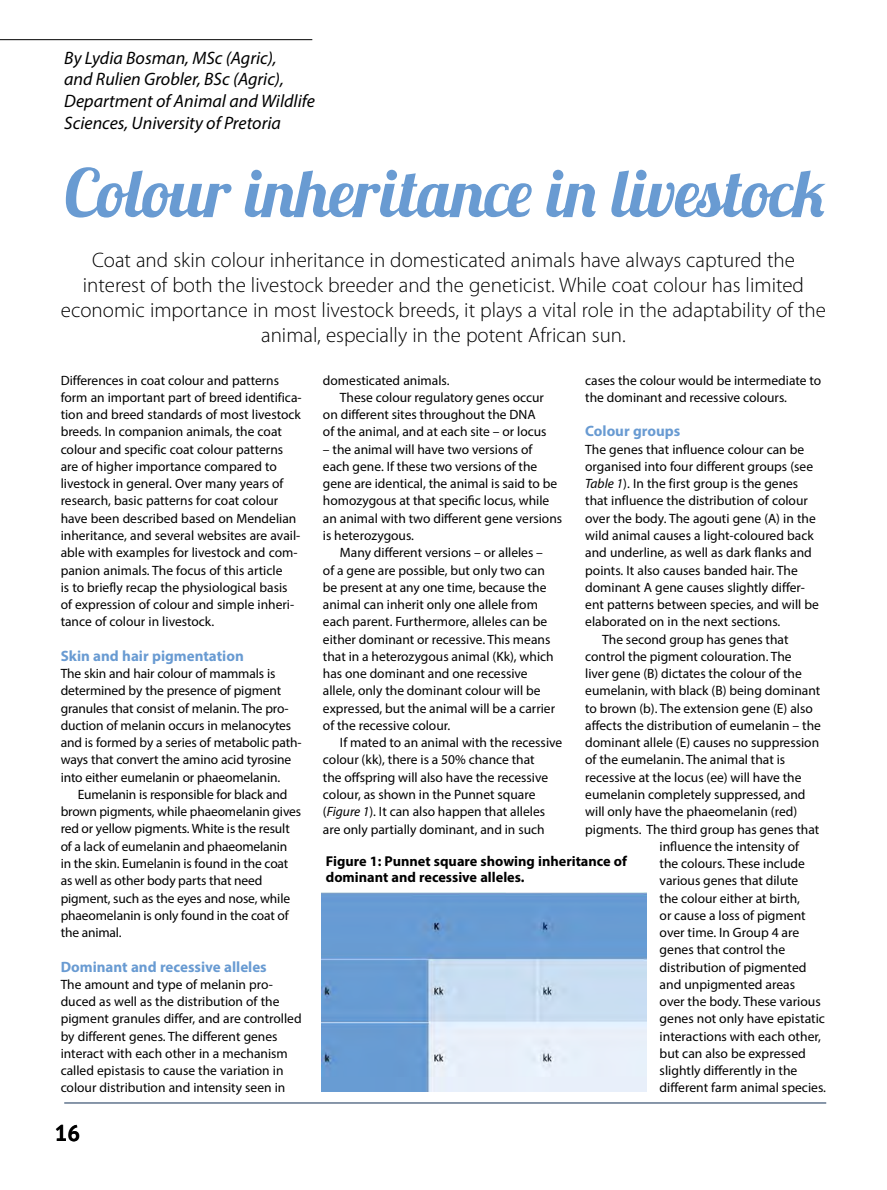
<style>
.page{position:relative;width:887px;height:1190px;background:#fff}
.page>*{position:absolute;margin:0;border:0;box-sizing:border-box;transform-origin:0 0}
.t1{font:700 22.5px "PT Sans";color:#000}
.t2{font:300 21px/25.2px "Myriad Pro";color:#000;text-align:center}
.t3{font:italic 18px/21.6px "Myriad Pro";color:#000}
.t4{font:700 15px "Myriad Pro";color:#699bd2}
.t5{font:700 14.25px/16.5px "Myriad Pro";color:#000}
.t6{font:13.5px/17.2px "Myriad Pro";color:#000}
.s1{font-style:italic}
</style>
<div class="page">
<hr style="left:64px;top:1102px;width:762px;height:1px;background:#133056">
<svg style="left:66px;top:167px;width:759px;height:50px"></svg>
<hr style="left:0;top:39px;width:312px;height:1px;background:#000">
<img style="left:321px;top:892px;width:326px;height:199px">
<h3 class="t3" style="left:64px;top:47px;width:252px">By Lydia Bosman, MSc (Agric),<br>and Rulien Grobler, BSc (Agric),<br>Department of Animal and Wildlife<br>Sciences, University of Pretoria</h3>
<p class="t2" style="left:61px;top:247px;width:767px">Coat and skin colour inheritance in domesticated animals have always captured the interest of both the livestock breeder and the geneticist. While coat colour has limited economic importance in most livestock breeds, it plays a vital role in the adaptability of the animal, especially in the potent African sun.</p>
<p class="t6" style="left:61px;top:371px;width:242px">Differences in coat colour and patterns form an important part of breed identifica&shy;tion and breed standards of most livestock breeds. In companion animals, the coat colour and specific coat colour patterns are of higher importance compared to livestock in general. Over many years of research, basic patterns for coat colour have been described based on Mendelian inheritance, and several websites are avail&shy;able with examples for livestock and com&shy;panion animals. The focus of this article<br>is to briefly recap the physiological basis of expression of colour and simple inheri&shy;tance of colour in livestock.</p>
<p class="t4" style="left:61px;top:645px;width:185px">Skin and hair pigmentation</p>
<p class="t6" style="left:61px;top:664px;width:242px">The skin and hair colour of mammals is determined by the presence of pigment granules that consist of melanin. The pro&shy;duction of melanin occurs in melanocytes and is formed by a series of metabolic path&shy;ways that convert the amino acid tyrosine into either eumelanin or phaeomelanin.</p>
<p class="t6" style="left:61px;top:785px;width:242px;text-indent:17px">Eumelanin is responsible for black and brown pigments, while phaeomelanin gives red or yellow pigments. White is the result of a lack of eumelanin and phaeomelanin in the skin. Eumelanin is found in the coat as well as other body parts that need pigment, such as the eyes and nose, while phaeomelanin is only found in the coat of the animal.</p>
<p class="t4" style="left:61px;top:956px;width:208px">Dominant and recessive alleles</p>
<p class="t6" style="left:61px;top:975px;width:242px">The amount and type of melanin pro&shy;duced as well as the distribution of the pigment granules differ, and are controlled by different genes. The different genes interact with each other in a mechanism called epistasis to cause the variation in colour distribution and intensity seen in</p>
<h1 class="t1" style="left:55px;top:1118px;width:27px">16</h1>
<p class="t6" style="left:323px;top:371px;width:128px">domesticated animals.</p>
<p class="t6" style="left:340px;top:388px;width:206px">These colour regulatory genes occur</p>
<p class="t6" style="left:323px;top:405px;width:214px">on different sites throughout the DNA</p>
<p class="t6" style="left:323px;top:423px;width:225px">of the animal, and at each site – or locus</p>
<p class="t6" style="left:323px;top:440px;width:241px">– the animal will have two versions of each gene. If these two versions of the gene are identical, the animal is said to be homozygous at that specific locus, while an animal with two different gene versions is heterozygous.</p>
<p class="t6" style="left:323px;top:543px;width:234px;text-indent:17px">Many different versions – or alleles – of a gene are possible, but only two can be present at any one time, because the animal can inherit only one allele from each parent. Furthermore, alleles can be either dominant or recessive. This means that in a heterozygous animal (Kk), which has one dominant and one recessive allele, only the dominant colour will be expressed, but the animal will be a carrier of the recessive colour.</p>
<p class="t6" style="left:323px;top:733px;width:241px;text-indent:17px">If mated to an animal with the recessive colour (kk), there is a 50% chance that<br>the offspring will also have the recessive colour, as shown in the Punnet square (<span class="s1">Figure 1</span>). It can also happen that alleles are only partially dominant, and in such</p>
<p class="t6" style="left:585px;top:371px;width:238px">cases the colour would be intermediate to the dominant and recessive colours.</p>
<p class="t4" style="left:585px;top:421px;width:97px">Colour groups</p>
<p class="t6" style="left:585px;top:440px;width:221px">The genes that influence colour can be</p>
<p class="t6" style="left:585px;top:457px;width:229px">organised into four different groups (see</p>
<p class="t6" style="left:585px;top:474px;width:215px"><span class="s1">Table 1</span>). In the first group is the genes</p>
<p class="t6" style="left:585px;top:492px;width:224px">that influence the distribution of colour</p>
<p class="t6" style="left:585px;top:509px;width:232px">over the body. The agouti gene (A) in the</p>
<p class="t6" style="left:585px;top:526px;width:230px">wild animal causes a light-coloured back</p>
<p class="t6" style="left:585px;top:543px;width:228px">and underline, as well as dark flanks and</p>
<p class="t6" style="left:585px;top:561px;width:214px">points. It also causes banded hair. The</p>
<p class="t6" style="left:585px;top:578px;width:221px">dominant A gene causes slightly differ-</p>
<p class="t6" style="left:585px;top:595px;width:235px">ent patterns between species, and will be</p>
<p class="t6" style="left:585px;top:612px;width:197px">elaborated on in the next sections.</p>
<p class="t6" style="left:602px;top:630px;width:188px">The second group has genes that</p>
<p class="t6" style="left:585px;top:647px;width:208px">control the pigment colouration. The</p>
<p class="t6" style="left:585px;top:664px;width:218px">liver gene (B) dictates the colour of the</p>
<p class="t6" style="left:585px;top:681px;width:236px">eumelanin, with black (B) being dominant</p>
<p class="t6" style="left:585px;top:699px;width:229px">to brown (b). The extension gene (E) also</p>
<p class="t6" style="left:585px;top:716px;width:237px">affects the distribution of eumelanin – the</p>
<p class="t6" style="left:585px;top:733px;width:235px">dominant allele (E) causes no suppression</p>
<p class="t6" style="left:585px;top:750px;width:201px">of the eumelanin. The animal that is</p>
<p class="t6" style="left:585px;top:768px;width:218px">recessive at the locus (ee) will have the</p>
<p class="t6" style="left:585px;top:785px;width:222px">eumelanin completely suppressed, and</p>
<p class="t6" style="left:585px;top:802px;width:214px">will only have the phaeomelanin (red)</p>
<p class="t6" style="left:585px;top:820px;width:236px">pigments. The third group has genes that</p>
<p class="t6" style="left:659px;top:837px;width:141px">influence the intensity of</p>
<p class="t6" style="left:659px;top:854px;width:147px">the colours. These include</p>
<p class="t6" style="left:659px;top:871px;width:140px">various genes that dilute</p>
<p class="t6" style="left:659px;top:889px;width:142px">the colour either at birth,</p>
<p class="t6" style="left:659px;top:906px;width:148px">or cause a loss of pigment</p>
<p class="t6" style="left:659px;top:923px;width:141px">over time. In Group 4 are</p>
<p class="t6" style="left:659px;top:940px;width:127px">genes that control the</p>
<p class="t6" style="left:659px;top:957px;width:148px">distribution of pigmented</p>
<p class="t6" style="left:659px;top:975px;width:137px">and unpigmented areas</p>
<p class="t6" style="left:659px;top:992px;width:163px">over the body. These various</p>
<p class="t6" style="left:659px;top:1009px;width:167px">genes not only have epistatic</p>
<p class="t6" style="left:659px;top:1026px;width:163px">interactions with each other,</p>
<p class="t6" style="left:659px;top:1044px;width:148px">but can also be expressed</p>
<p class="t6" style="left:659px;top:1061px;width:139px">slightly differently in the</p>
<p class="t6" style="left:659px;top:1078px;width:168px">different farm animal species.</p>
<p class="t5" style="left:326px;top:852px;width:303px">Figure 1: Punnet square showing inheritance of dominant and recessive alleles.</p>
</div>
